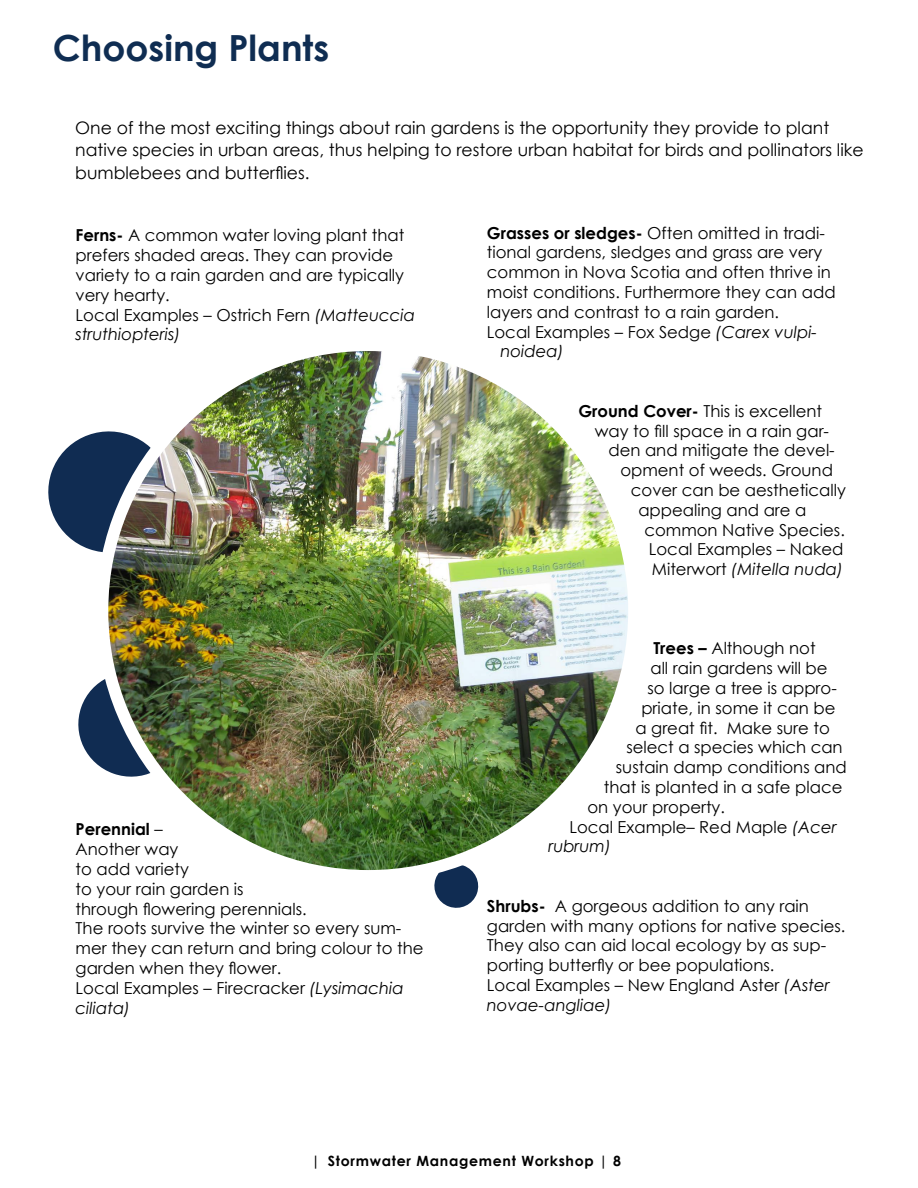
<style>
.page{position:relative;width:918px;height:1188px;background:#fff}
.page>*{position:absolute;margin:0;border:0;box-sizing:border-box;transform-origin:0 0}
.t1{font:700 36px "Century Gothic";color:#0f2d52}
.t2{font:17.25px/22.5px "Century Gothic";color:#000}
.t3{font:16.5px/19.8px "Century Gothic";color:#000}
.t4{font:italic 16.5px "Century Gothic";color:#000}
.t5{font:700 14.1px "Century Gothic";letter-spacing:.05em;color:#000}
.s1{font-weight:700}
.s2{font-style:italic}
.s3{font-style:normal}
</style>
<div class="page">
<svg style="left:434px;top:865px;width:45px;height:43px"></svg>
<svg style="left:78px;top:679px;width:73px;height:98px"></svg>
<svg style="left:48px;top:431px;width:103px;height:121px"></svg>
<img style="left:102px;top:345px;width:532px;height:531px;border-radius:266px">
<h1 class="t1" style="left:53px;top:21px;width:278px">Choosing Plants</h1>
<p class="t2" style="left:75px;top:116px;width:790px">One of the most exciting things about rain gardens is the opportunity they provide to plant native species in urban areas, thus helping to restore urban habitat for birds and pollinators like bumblebees and butterflies.</p>
<p class="t3" style="left:76px;top:225px;width:341px"><span class="s1">Ferns-</span> A common water loving plant that prefers shaded areas. They can provide variety to a rain garden and are typically very hearty.<br>Local Examples – Ostrich Fern <span class="s2">(Matteuccia struthiopteris)</span></p>
<p class="t3" style="left:76px;top:819px;width:350px"><span class="s1">Perennial</span> <span class="s2">–<br></span>Another way<br>to add variety<br>to your rain garden is<br>through flowering perennials.<br>The roots survive the winter so every sum&shy;mer they can return and bring colour to the garden when they flower.<br>Local Examples – Firecracker <span class="s2">(Lysimachia ciliata)</span></p>
<p class="t3" style="left:487px;top:222px;width:340px"><span class="s1">Grasses or sledges-</span> Often omitted in tradi-</p>
<p class="t3" style="left:487px;top:242px;width:337px">tional gardens, sledges and grass are very</p>
<p class="t3" style="left:487px;top:262px;width:346px">common in Nova Scotia and often thrive in</p>
<p class="t3" style="left:487px;top:282px;width:350px">moist conditions. Furthermore they can add</p>
<p class="t3" style="left:487px;top:302px;width:294px">layers and contrast to a rain garden.</p>
<p class="t3" style="left:487px;top:321px;width:332px">Local Examples – Fox Sedge <span class="s2">(Carex vulpi-</span></p>
<p class="t4" style="left:500px;top:340px;width:65px">noidea)</p>
<p class="t3" style="left:578px;top:401px;width:245px"><span class="s1">Ground Cover-</span> This is excellent</p>
<p class="t3" style="left:595px;top:420px;width:236px">way to fill space in a rain gar-</p>
<p class="t3" style="left:608px;top:440px;width:228px">den and mitigate the devel-</p>
<p class="t3" style="left:620px;top:460px;width:214px">opment of weeds. Ground</p>
<p class="t3" style="left:631px;top:480px;width:217px">cover can be aesthetically</p>
<p class="t3" style="left:638px;top:500px;width:170px">appealing and are a</p>
<p class="t3" style="left:644px;top:519px;width:202px">common Native Species.</p>
<p class="t3" style="left:649px;top:539px;width:196px">Local Examples – Naked</p>
<p class="t4" style="left:652px;top:558px;width:193px"><span class="s3">Miterwort</span> (Mitella nuda)</p>
<p class="t3" style="left:653px;top:638px;width:164px"><span class="s1">Trees –</span> Although not</p>
<p class="t3" style="left:650px;top:658px;width:179px">all rain gardens will be</p>
<p class="t3" style="left:647px;top:678px;width:191px">so large a tree is appro-</p>
<p class="t3" style="left:641px;top:698px;width:196px">priate, in some it can be</p>
<p class="t3" style="left:635px;top:717px;width:196px">a great fit. Make sure to</p>
<p class="t3" style="left:626px;top:737px;width:218px">select a species which can</p>
<p class="t3" style="left:616px;top:757px;width:233px">sustain damp conditions and</p>
<p class="t3" style="left:604px;top:777px;width:240px">that is planted in a safe place</p>
<p class="t3" style="left:587px;top:797px;width:139px">on your property.</p>
<p class="t3" style="left:569px;top:816px;width:269px">Local Example– Red Maple <span class="s2">(Acer</span></p>
<p class="t4" style="left:548px;top:835px;width:64px">rubrum)</p>
<p class="t3" style="left:487px;top:896px;width:360px"><span class="s1">Shrubs-</span> A gorgeous addition to any rain garden with many options for native species.<br>They also can aid local ecology by as sup&shy;porting butterfly or bee populations.<br>Local Examples – New England Aster <span class="s2">(Aster novae-angliae)</span></p>
<p class="t5" style="left:311px;top:1150px;width:311px">| Stormwater Management Workshop | 8</p>
</div>
